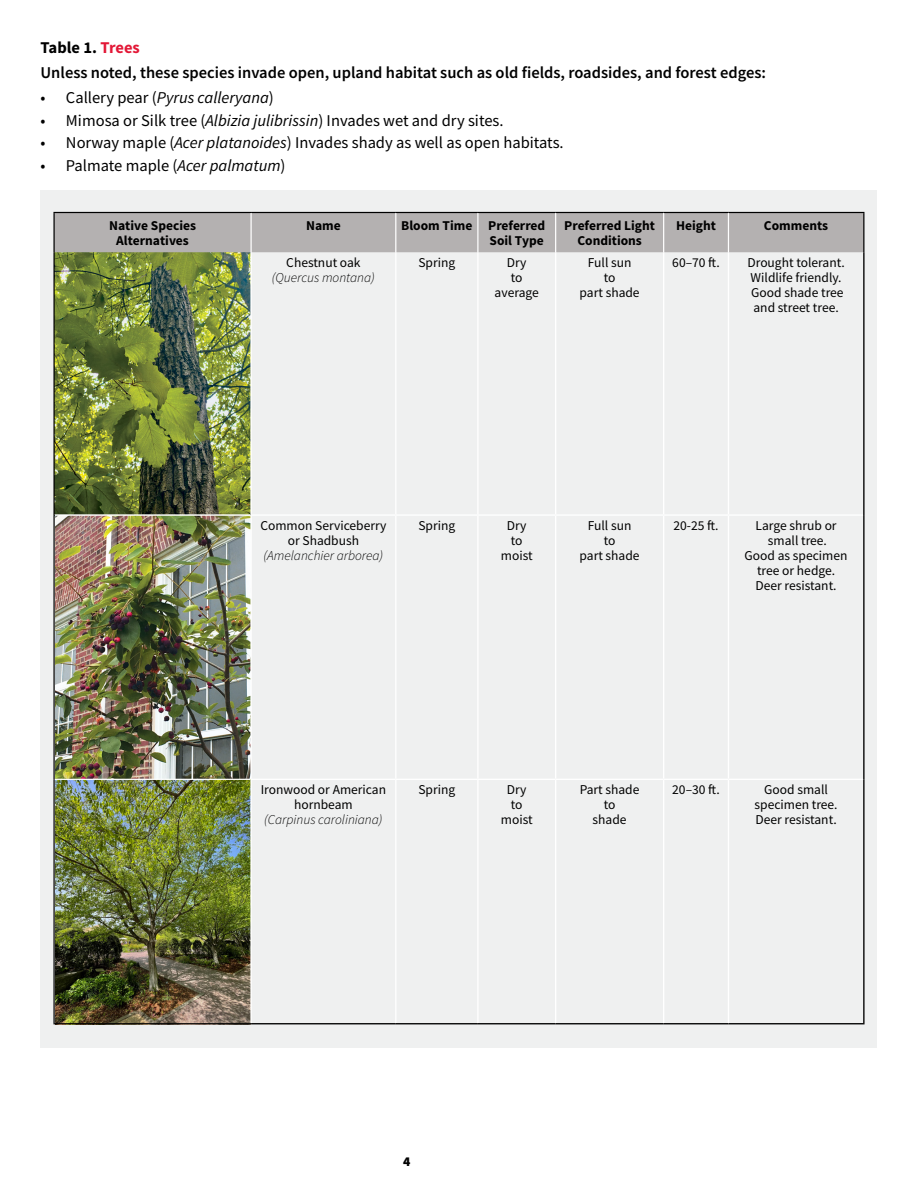
<style>
.page{position:relative;width:918px;height:1188px;background:#fff}
.page>*{position:absolute;margin:0;border:0;box-sizing:border-box;transform-origin:0 0}
.Bullets{font:16.5px "Source Sans Pro";color:#000}
.Body_Copy{font:600 16.5px "Source Sans Pro";color:#000}
.Bullets-2{font:italic 16.5px "Source Sans Pro";color:#000}
.t1{font:700 16.5px "Source Sans Pro";color:#000}
.Chart_Copy{font:13.5px/15px "Source Sans Pro";color:#000;text-align:center}
.TABLE_HEADER{font:700 13.5px/15px "Source Sans Pro";color:#000;text-align:center}
.Chart_Copy-2{font:italic 300 13.5px/15px "Source Sans Pro";color:#000;text-align:center}
.t2{font:900 13.5px "Source Sans Pro";color:#000}
.s1{color:#e31837}
.s2{font-style:normal}
.s3{font-style:italic}
.s4{font-weight:400;font-style:normal}
.s5{font-weight:300;font-style:italic}
</style>
<div class="page">
<div style="left:40px;top:190px;width:838px;height:858px;background:#eff0f0"></div>
<img style="left:55px;top:252px;width:195px;height:771px">
<div style="left:55px;top:213px;width:808px;height:39px;background:#b4b1b1"></div>
<hr style="left:53px;top:212px;width:198px;height:1px;background:#000">
<hr style="left:251px;top:212px;width:145px;height:1px;background:#000">
<hr style="left:396px;top:212px;width:82px;height:1px;background:#000">
<hr style="left:478px;top:212px;width:78px;height:1px;background:#000">
<hr style="left:556px;top:212px;width:108px;height:1px;background:#000">
<hr style="left:664px;top:212px;width:64px;height:1px;background:#000">
<hr style="left:728px;top:212px;width:136px;height:1px;background:#000">
<hr style="left:53px;top:252px;width:2px;height:263px;background:#000">
<hr style="left:250px;top:213px;width:2px;height:39px;background:#fff">
<hr style="left:395px;top:213px;width:1px;height:39px;background:#fff">
<hr style="left:477px;top:213px;width:2px;height:39px;background:#fff">
<hr style="left:555px;top:213px;width:1px;height:39px;background:#fff">
<hr style="left:663px;top:213px;width:1px;height:39px;background:#fff">
<hr style="left:728px;top:213px;width:1px;height:39px;background:#fff">
<hr style="left:250px;top:252px;width:2px;height:262px;background:#fff">
<hr style="left:395px;top:252px;width:1px;height:262px;background:#fff">
<hr style="left:477px;top:252px;width:2px;height:262px;background:#fff">
<hr style="left:555px;top:252px;width:1px;height:262px;background:#fff">
<hr style="left:663px;top:252px;width:1px;height:262px;background:#fff">
<hr style="left:728px;top:252px;width:1px;height:262px;background:#fff">
<hr style="left:250px;top:514px;width:146px;height:2px;background:#fff">
<hr style="left:396px;top:514px;width:82px;height:2px;background:#fff">
<hr style="left:478px;top:514px;width:78px;height:2px;background:#fff">
<hr style="left:477px;top:516px;width:2px;height:263px;background:#fff">
<hr style="left:556px;top:514px;width:108px;height:2px;background:#fff">
<hr style="left:555px;top:516px;width:1px;height:263px;background:#fff">
<hr style="left:664px;top:514px;width:64px;height:2px;background:#fff">
<hr style="left:663px;top:516px;width:1px;height:263px;background:#fff">
<hr style="left:728px;top:514px;width:135px;height:2px;background:#fff">
<hr style="left:728px;top:516px;width:1px;height:263px;background:#fff">
<hr style="left:250px;top:779px;width:146px;height:1px;background:#fff">
<hr style="left:396px;top:779px;width:82px;height:1px;background:#fff">
<hr style="left:478px;top:779px;width:78px;height:1px;background:#fff">
<hr style="left:477px;top:780px;width:2px;height:243px;background:#fff">
<hr style="left:556px;top:779px;width:108px;height:1px;background:#fff">
<hr style="left:555px;top:780px;width:1px;height:243px;background:#fff">
<hr style="left:664px;top:779px;width:64px;height:1px;background:#fff">
<hr style="left:663px;top:780px;width:1px;height:243px;background:#fff">
<hr style="left:728px;top:779px;width:135px;height:1px;background:#fff">
<hr style="left:728px;top:780px;width:1px;height:243px;background:#fff">
<hr style="left:55px;top:514px;width:195px;height:2px;background:#fff">
<hr style="left:250px;top:516px;width:2px;height:263px;background:#fff">
<hr style="left:395px;top:516px;width:1px;height:263px;background:#fff">
<hr style="left:250px;top:780px;width:2px;height:243px;background:#fff">
<hr style="left:395px;top:780px;width:1px;height:243px;background:#fff">
<hr style="left:55px;top:779px;width:195px;height:1px;background:#fff">
<hr style="left:863px;top:252px;width:2px;height:263px;background:#000">
<hr style="left:863px;top:515px;width:2px;height:264px;background:#000">
<hr style="left:863px;top:779px;width:2px;height:244px;background:#000">
<hr style="left:863px;top:213px;width:1px;height:39px;background:#000">
<hr style="left:53px;top:213px;width:2px;height:39px;background:#000">
<hr style="left:53px;top:515px;width:2px;height:264px;background:#000">
<hr style="left:53px;top:779px;width:2px;height:244px;background:#000">
<hr style="left:53px;top:1023px;width:198px;height:1px;background:#000">
<hr style="left:251px;top:1023px;width:145px;height:1px;background:#000">
<hr style="left:396px;top:1023px;width:82px;height:1px;background:#000">
<hr style="left:478px;top:1023px;width:78px;height:1px;background:#000">
<hr style="left:556px;top:1023px;width:108px;height:1px;background:#000">
<hr style="left:664px;top:1023px;width:64px;height:1px;background:#000">
<hr style="left:728px;top:1023px;width:137px;height:1px;background:#000">
<h2 class="t1" style="left:40px;top:37px;width:101px">Table 1. <span class="s1">Trees</span></h2>
<p class="Body_Copy" style="left:40px;top:62px;width:727px">Unless noted, these species invade open, upland habitat such as old fields, roadsides, and forest edges:</p>
<p class="Bullets-2" style="left:40px;top:88px;width:235px"><span class="s2">• Callery pear (</span>Pyrus calleryana<span class="s2">)</span></p>
<p class="Bullets" style="left:40px;top:110px;width:465px">• Mimosa or Silk tree (<span class="s3">Albizia julibrissin</span>) Invades wet and dry sites.</p>
<p class="Bullets" style="left:40px;top:132px;width:525px">• Norway maple (<span class="s3">Acer platanoides</span>) Invades shady as well as open habitats.</p>
<p class="Bullets" style="left:40px;top:155px;width:247px">• Palmate maple (<span class="s3">Acer palmatum</span>)</p>
<p class="TABLE_HEADER" style="left:109px;top:218px;width:89px">Native Species<br>Alternatives</p>
<p class="TABLE_HEADER" style="left:306px;top:218px;width:36px">Name</p>
<p class="TABLE_HEADER" style="left:401px;top:218px;width:73px">Bloom Time</p>
<p class="TABLE_HEADER" style="left:488px;top:218px;width:59px;text-align:left">Preferred<br>Soil Type</p>
<p class="TABLE_HEADER" style="left:564px;top:218px;width:92px">Preferred Light<br>Conditions</p>
<p class="TABLE_HEADER" style="left:676px;top:218px;width:41px">Height</p>
<p class="TABLE_HEADER" style="left:764px;top:218px;width:66px">Comments</p>
<p class="Chart_Copy-2" style="left:272px;top:255px;width:104px"><span class="s4">Chestnut oak </span>(Quercus montana)</p>
<p class="Chart_Copy" style="left:418px;top:255px;width:38px">Spring</p>
<p class="Chart_Copy" style="left:495px;top:255px;width:46px">Dry<br>to average</p>
<p class="Chart_Copy" style="left:580px;top:255px;width:62px">Full sun<br>to<br>part shade</p>
<p class="Chart_Copy" style="left:672px;top:255px;width:49px">60–70 ft.</p>
<p class="Chart_Copy" style="left:747px;top:255px;width:99px;text-align:left">Drought tolerant.<br>Wildlife friendly.<br>Good shade tree and street tree.</p>
<p class="Chart_Copy" style="left:260px;top:518px;width:128px">Common Serviceberry or Shadbush <span class="s5">(Amelanchier arborea)</span></p>
<p class="Chart_Copy" style="left:418px;top:518px;width:38px">Spring</p>
<p class="Chart_Copy" style="left:501px;top:518px;width:33px">Dry to moist</p>
<p class="Chart_Copy" style="left:580px;top:518px;width:62px">Full sun<br>to<br>part shade</p>
<p class="Chart_Copy" style="left:673px;top:518px;width:47px">20-25 ft.</p>
<p class="Chart_Copy" style="left:745px;top:518px;width:104px">Large shrub or small tree.<br>Good as specimen tree or hedge.<br>Deer resistant.</p>
<p class="Chart_Copy" style="left:261px;top:782px;width:127px">Ironwood or American hornbeam<br><span class="s5">(Carpinus caroliniana)</span></p>
<p class="Chart_Copy" style="left:418px;top:782px;width:38px">Spring</p>
<p class="Chart_Copy" style="left:501px;top:782px;width:33px">Dry to moist</p>
<p class="Chart_Copy" style="left:580px;top:782px;width:61px">Part shade to<br>shade</p>
<p class="Chart_Copy" style="left:672px;top:782px;width:49px">20–30 ft.</p>
<p class="Chart_Copy" style="left:755px;top:782px;width:85px">Good small specimen tree.<br>Deer resistant.</p>
<p class="t2" style="left:403px;top:1152px;width:9px">4</p>
</div>
